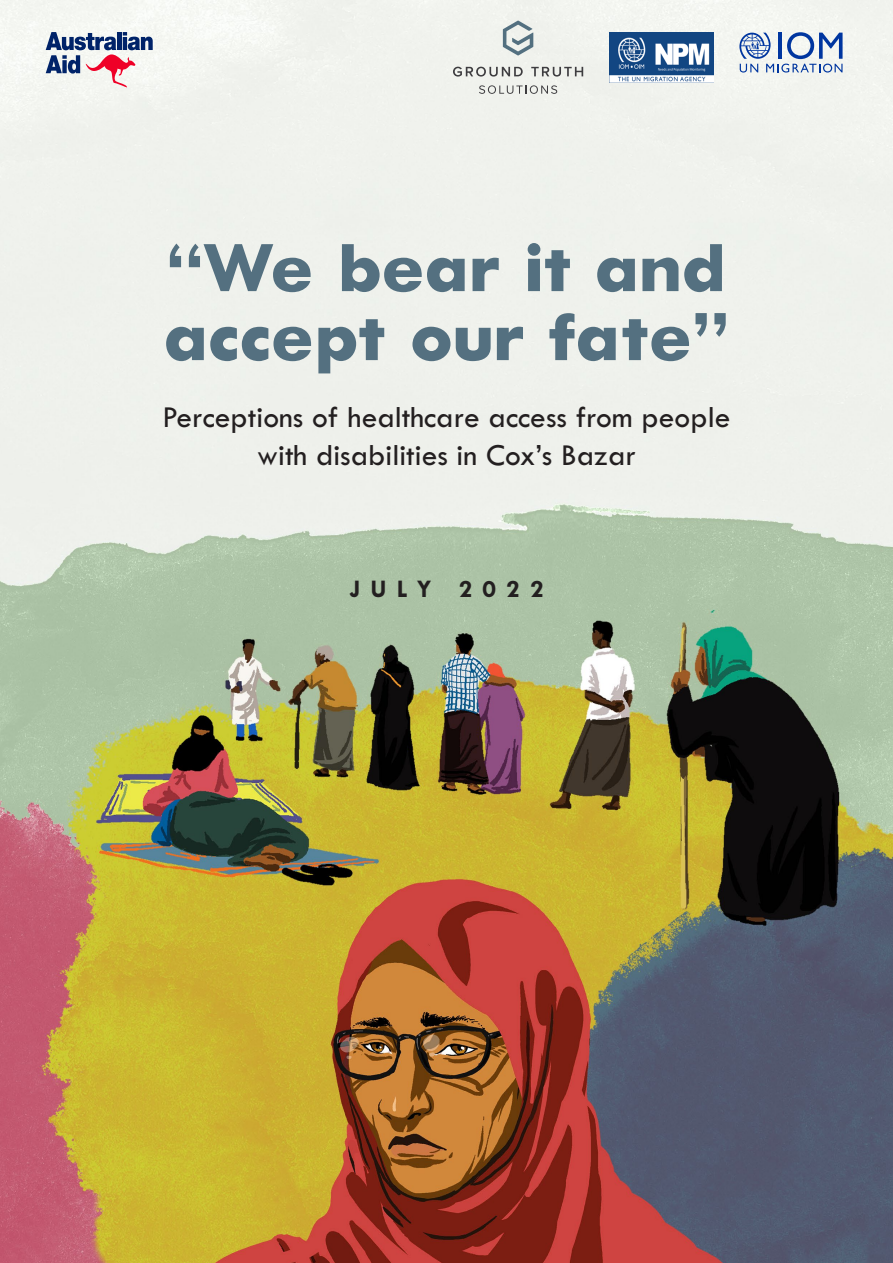
<style>
.page{position:relative;width:893px;height:1263px;background:#fff}
.page>*{position:absolute;margin:0;border:0;box-sizing:border-box;transform-origin:0 0}
.t1{font:800 72px/69px "Tw Cen MT Std";color:#547080}
.t2{font:31.5px/37.8px "Tw Cen MT Std";color:#231f20;text-align:center}
.t3{font:700 25.5px "Tw Cen MT Std";letter-spacing:.4em;color:#231f20}
</style>
<div class="page">
<img style="left:0;top:0;width:893px;height:1263px">
<svg style="left:503px;top:21px;width:30px;height:35px"></svg>
<svg style="left:453px;top:67px;width:70px;height:10px"></svg>
<svg style="left:531px;top:67px;width:52px;height:10px"></svg>
<svg style="left:479px;top:85px;width:78px;height:9px"></svg>
<img style="left:609px;top:32px;width:104px;height:50px">
<svg style="left:739px;top:32px;width:103px;height:41px"></svg>
<svg style="left:46px;top:32px;width:107px;height:55px"></svg>
<p class="t1" style="left:164px;top:231px;width:566px">“We bear it and accept our fate”</p>
<p class="t2" style="left:163px;top:399px;width:569px">Perceptions of healthcare access from people with disabilities in Cox’s Bazar</p>
<p class="t3" style="left:349px;top:575px;width:196px">JULY 2022</p>
</div>
